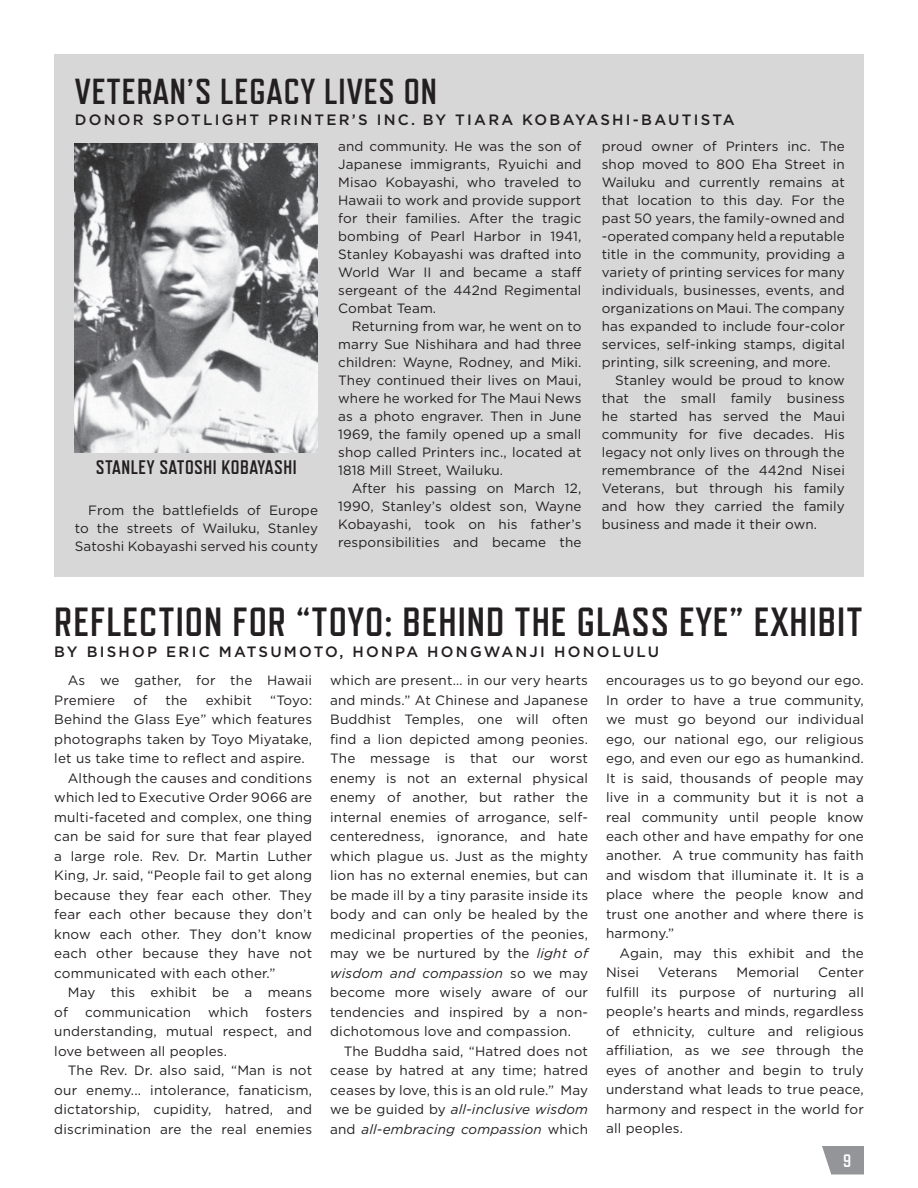
<style>
.page{position:relative;width:918px;height:1188px;background:#fff}
.page>*{position:absolute;margin:0;border:0;box-sizing:border-box;transform-origin:0 0}
.t1{font:700 40.5px "Refrigerator Deluxe";letter-spacing:.025em;color:#231f20}
.t2{font:700 36px "Refrigerator Deluxe";letter-spacing:.025em;color:#231f20}
.t3{font:700 19.5px "Refrigerator Deluxe";letter-spacing:.025em;color:#231f20}
.t4{font:700 18px "Refrigerator Deluxe";color:#fff}
.t5{font:500 15px "Gotham HTF";letter-spacing:.15em;color:#231f20}
.t6{font:13.5px/19.5px "Gotham HTF";letter-spacing:.015em;color:#231f20;text-align:justify}
.s1{font-style:italic}
</style>
<div class="page">
<svg style="left:822px;top:1146px;width:42px;height:28px"></svg>
<div style="left:54px;top:54px;width:810px;height:523px;background:#d7d7d7"></div>
<img style="left:75px;top:143px;width:243px;height:309px">
<h2 class="t2" style="left:75px;top:70px;width:364px">VETERAN’S LEGACY LIVES ON</h2>
<p class="t5" style="left:75px;top:111px;width:662px">DONOR SPOTLIGHT PRINTER’S INC. BY TIARA KOBAYASHI-BAUTISTA</p>
<h3 class="t3" style="left:96px;top:456px;width:202px">STANLEY SATOSHI KOBAYASHI</h3>
<p class="t6" style="left:75px;top:501px;width:245px;line-height:18px;text-indent:14px">From the battlefields of Europe to the streets of Wailuku, Stanley Satoshi Kobayashi served his county</p>
<p class="t6" style="left:338px;top:137px;width:245px;line-height:18px">and community. He was the son of Japanese immigrants, Ryuichi and Misao Kobayashi, who traveled to Hawaii to work and provide support for their families. After the tragic bombing of Pearl Harbor in 1941, Stanley Kobayashi was drafted into World War II and became a staff sergeant of the 442nd Regimental Combat Team.</p>
<p class="t6" style="left:338px;top:317px;width:245px;line-height:18px;text-indent:14px">Returning from war, he went on to marry Sue Nishihara and had three children: Wayne, Rodney, and Miki.<br>They continued their lives on Maui, where he worked for The Maui News as a photo engraver. Then in June 1969, the family opened up a small shop called Printers inc., located at 1818 Mill Street, Wailuku.</p>
<p class="t6" style="left:338px;top:479px;width:245px;line-height:18px;text-indent:14px">After his passing on March 12, 1990, Stanley’s oldest son, Wayne Kobayashi, took on his father’s responsibilities and became the</p>
<p class="t6" style="left:602px;top:137px;width:245px;line-height:18px">proud owner of Printers inc. The shop moved to 800 Eha Street in Wailuku and currently remains at that location to this day. For the past 50 years, the family-owned and -operated company held a reputable title in the community, providing a variety of printing services for many individuals, businesses, events, and organizations on Maui. The company has expanded to include four-color services, self-inking stamps, digital printing, silk screening, and more.</p>
<p class="t6" style="left:602px;top:371px;width:245px;line-height:18px;text-indent:14px">Stanley would be proud to know that the small family business he started has served the Maui community for five decades. His legacy not only lives on through the remembrance of the 442nd Nisei Veterans, but through his family and how they carried the family business and made it their own.</p>
<h1 class="t1" style="left:54px;top:598px;width:810px">REFLECTION FOR “TOYO: BEHIND THE GLASS EYE” EXHIBIT</h1>
<p class="t5" style="left:54px;top:643px;width:606px">BY BISHOP ERIC MATSUMOTO, HONPA HONGWANJI HONOLULU</p>
<p class="t6" style="left:54px;top:671px;width:259px;text-indent:14px">As we gather, for the Hawaii<br>Premiere</p>
<p class="t6" style="left:606px;top:670px;width:259px">encourages us to go beyond our ego.<br>In order to have a true community, we must go beyond our individual ego, our national ego, our religious ego, and even our ego as humankind.<br>It is said, thousands of people may live in a community but it is not a real community until people know each other and have empathy for one another. A true community has faith and wisdom that illuminate it. It is a place where the people know and trust one another and where there is harmony.”</p>
<p class="t6" style="left:606px;top:943px;width:259px;text-indent:14px">Again, may this exhibit and the<br>Nisei</p>
<p class="t6" style="left:330px;top:670px;width:259px">which are present… in our very hearts and minds.” At Chinese and Japanese Buddhist Temples, one will often find a lion depicted among peonies.<br>The message is that our worst enemy is not an external physical enemy of another, but rather the internal enemies of arrogance, self&shy;centeredness, ignorance, and hate which plague us. Just as the mighty lion has no external enemies, but can be made ill by a tiny parasite inside its body and can only be healed by the medicinal properties of the peonies, may we be nurtured by the <span class="s1">light of wisdom and compassion</span> so we may become more wisely aware of our tendencies and inspired by a non&shy;dichotomous love and compassion.</p>
<p class="t6" style="left:330px;top:1041px;width:259px;text-indent:14px">The Buddha said, “Hatred does not cease by hatred at any time; hatred ceases by love, this is an old rule.” May we be guided by <span class="s1">all-inclusive wisdom </span>and <span class="s1">all-embracing compassion</span> which</p>
<p class="t6" style="left:133px;top:690px;width:15px">of</p>
<p class="t6" style="left:165px;top:690px;width:24px">the</p>
<p class="t6" style="left:206px;top:690px;width:48px">exhibit</p>
<p class="t6" style="left:270px;top:690px;width:43px">“Toyo:</p>
<p class="t6" style="left:54px;top:710px;width:259px">Behind the Glass Eye” which features</p>
<p class="t6" style="left:54px;top:729px;width:259px">photographs taken by Toyo Miyatake,</p>
<p class="t6" style="left:54px;top:749px;width:252px">let us take time to reflect and aspire.</p>
<p class="t6" style="left:68px;top:768px;width:246px">Although the causes and conditions</p>
<p class="t6" style="left:54px;top:788px;width:259px">which led to Executive Order 9066 are</p>
<p class="t6" style="left:54px;top:807px;width:259px">multi-faceted and complex, one thing</p>
<p class="t6" style="left:54px;top:827px;width:259px">can be said for sure that fear played</p>
<p class="t6" style="left:54px;top:846px;width:259px">a large role. Rev. Dr. Martin Luther</p>
<p class="t6" style="left:54px;top:866px;width:259px">King, Jr. said, “People fail to get along</p>
<p class="t6" style="left:54px;top:885px;width:259px">because they fear each other. They</p>
<p class="t6" style="left:54px;top:905px;width:259px">fear each other because they don’t</p>
<p class="t6" style="left:54px;top:924px;width:259px">know each other. They don’t know</p>
<p class="t6" style="left:54px;top:944px;width:259px">each other because they have not</p>
<p class="t6" style="left:54px;top:963px;width:223px">communicated with each other.”</p>
<p class="t6" style="left:68px;top:982px;width:246px">May this exhibit be a means</p>
<p class="t6" style="left:54px;top:1002px;width:15px">of</p>
<p class="t6" style="left:85px;top:1002px;width:107px">communication</p>
<p class="t6" style="left:208px;top:1002px;width:42px">which</p>
<p class="t6" style="left:658px;top:963px;width:61px">Veterans</p>
<p class="t6" style="left:736px;top:963px;width:64px">Memorial</p>
<p class="t6" style="left:606px;top:963px;width:259px;text-indent:212px">Center fulfill its purpose of nurturing all people’s hearts and minds, regardless of ethnicity, culture and religious affiliation, as we <span class="s1">see</span> through the eyes of another and begin to truly understand what leads to true peace, harmony and respect in the world for all peoples.</p>
<p class="t6" style="left:54px;top:1002px;width:259px;text-indent:211px">fosters understanding, mutual respect, and love between all peoples.</p>
<p class="t6" style="left:54px;top:1060px;width:259px;text-indent:14px">The Rev. Dr. also said, “Man is not our enemy... intolerance, fanaticism, dictatorship, cupidity, hatred, and discrimination are the real enemies</p>
<h3 class="t4" style="left:843px;top:1150px;width:10px">9</h3>
</div>
